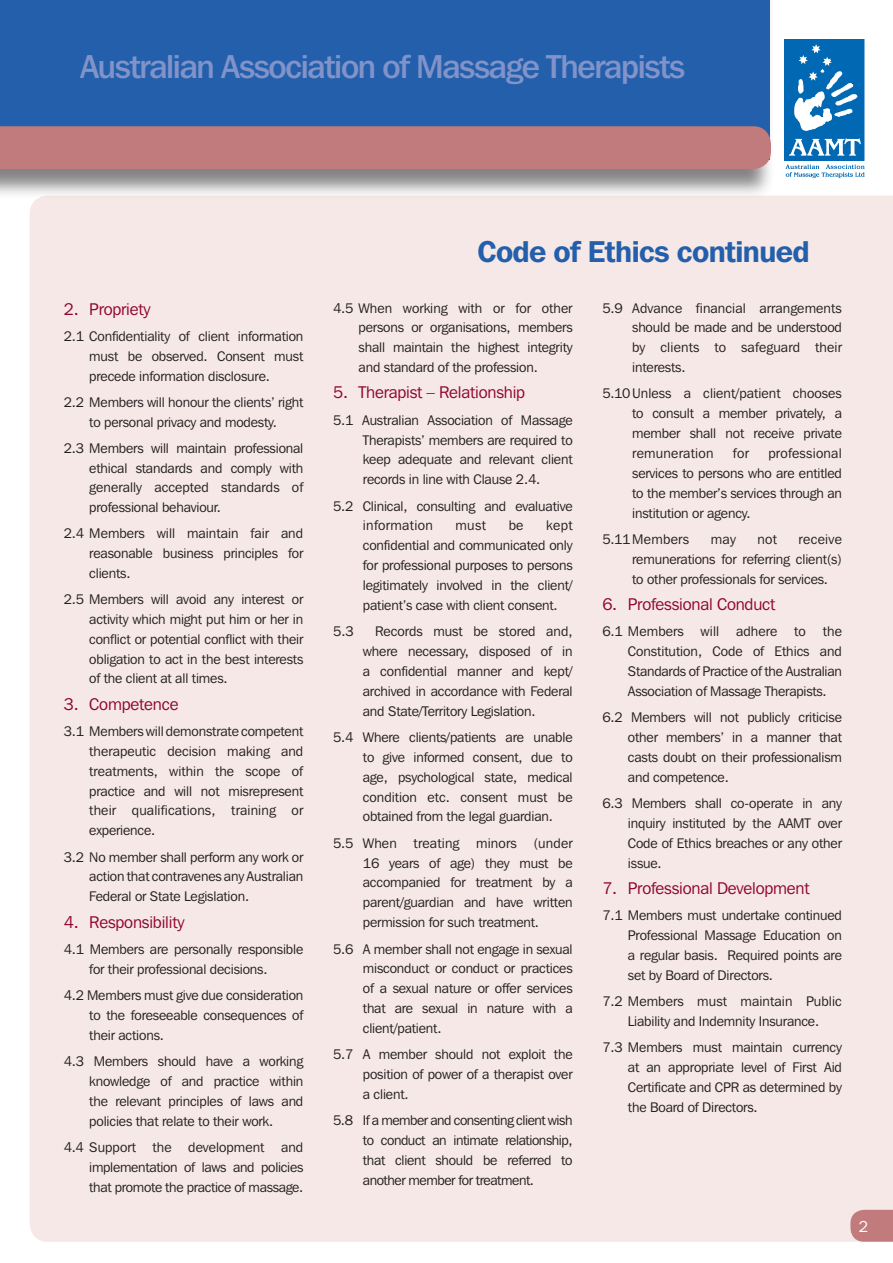
<style>
.page{position:relative;width:893px;height:1263px;background:#fff}
.page>*{position:absolute;margin:0;border:0;box-sizing:border-box;transform-origin:0 0}
.t1{font:500 33px "Franklin Gothic IT Cby BT";letter-spacing:-.04em;color:#8193c9}
.t2{font:600 30px "Franklin Gothic IT Cby BT";letter-spacing:-.02em;color:#235fab}
.t3{font:16.8px "Franklin Gothic IT Cby BT";letter-spacing:-.01em;color:#910331}
.t4{font:15.75px "Franklin Gothic IT Cby BT";color:#fff}
.t5{font:13.8px/19.8px "Franklin Gothic IT Cby BT";letter-spacing:-.01em;color:#231f20;text-align:justify}
.t6{font:13.8px "Franklin Gothic IT Cby BT";letter-spacing:.02em;color:#231f20}
</style>
<div class="page">
<div style="left:30px;top:196px;width:863px;height:1046px;background:#f5e8e6"></div>
<div style="left:785px;top:39px;width:79px;height:121px;background:#0168b3"></div>
<div style="left:784px;top:39px;width:80px;height:122px;border:1px solid #0168b3"></div>
<svg style="left:789px;top:138px;width:72px;height:18px"></svg>
<svg style="left:794px;top:44px;width:63px;height:87px"></svg>
<svg style="left:785px;top:164px;width:80px;height:14px"></svg>
<div style="left:0;top:0;width:774px;height:198px;background:#231f20;opacity:.55"></div>
<div style="left:0;top:0;width:769px;height:159px;background:#235fab"></div>
<div style="left:0;top:126px;width:771px;height:43px;background:#c27b7d"></div>
<svg style="left:850px;top:1210px;width:43px;height:32px"></svg>
<p class="t1" style="left:80px;top:45px;width:607px">Australian Association of Massage Therapists</p>
<p class="t3" style="left:64px;top:299px;width:88px">2. Propriety</p>
<p class="t5" style="left:89px;top:326px;width:216px;text-indent:-26px">2.1 Confidentiality of client information must be observed. Consent must precede information disclosure.</p>
<p class="t5" style="left:64px;top:392px;width:241px;text-align:center">2.2 Members will honour the clients’ right to personal privacy and modesty.</p>
<p class="t5" style="left:89px;top:438px;width:216px;text-indent:-26px">2.3 Members will maintain professional ethical standards and comply with generally accepted standards of professional behaviour.</p>
<p class="t5" style="left:89px;top:523px;width:215px;text-indent:-26px">2.4 Members will maintain fair and reasonable business principles for clients.</p>
<p class="t5" style="left:89px;top:589px;width:216px;text-indent:-26px">2.5 Members will avoid any interest or activity which might put him or her in conflict or potential conflict with their obligation to act in the best interests of the client at all times.</p>
<p class="t3" style="left:64px;top:693px;width:116px">3. Competence</p>
<p class="t5" style="left:89px;top:721px;width:216px;text-indent:-26px">3.1 Members will demonstrate competent therapeutic decision making and treatments, within the scope of practice and will not misrepresent their qualifications, training or experience.</p>
<p class="t5" style="left:89px;top:847px;width:216px;text-indent:-26px">3.2 No member shall perform any work or action that contravenes any Australian Federal or State Legislation.</p>
<p class="t3" style="left:64px;top:911px;width:122px">4. Responsibility</p>
<p class="t5" style="left:89px;top:939px;width:216px;text-indent:-26px">4.1 Members are personally responsible for their professional decisions.</p>
<p class="t5" style="left:89px;top:985px;width:216px;text-indent:-26px">4.2 Members must give due consideration to the foreseeable consequences of their actions.</p>
<p class="t5" style="left:89px;top:1051px;width:216px;text-indent:-26px">4.3 Members should have a working knowledge of and practice within the relevant principles of laws and policies that relate to their work.</p>
<p class="t5" style="left:89px;top:1137px;width:216px;text-indent:-26px">4.4 Support the development and implementation of laws and policies that promote the practice of massage.</p>
<p class="t2" style="left:477px;top:233px;width:334px">Code of Ethics continued</p>
<p class="t5" style="left:359px;top:298px;width:216px;text-indent:-26px">4.5 When working with or for other persons or organisations, members shall maintain the highest integrity and standard of the profession.</p>
<p class="t3" style="left:333px;top:382px;width:194px">5. Therapist – Relationship</p>
<p class="t5" style="left:363px;top:410px;width:211px;text-indent:-30px">5.1 Australian Association of Massage Therapists’ members are required to keep adequate and relevant client records in line with Clause 2.4.</p>
<p class="t5" style="left:363px;top:496px;width:211px;text-indent:-30px">5.2 Clinical, consulting and evaluative information</p>
<p class="t5" style="left:363px;top:515px;width:211px;text-indent:183px">kept confidential and communicated only for professional purposes to persons legitimately involved in the client/ patient’s case with client consent.</p>
<p class="t5" style="left:456px;top:515px;width:32px">must</p>
<p class="t5" style="left:509px;top:515px;width:16px">be</p>
<p class="t5" style="left:333px;top:621px;width:22px">5.3</p>
<p class="t5" style="left:363px;top:621px;width:211px;text-indent:12px">Records must be stored and, where necessary, disposed of in a confidential manner and kept/ archived in accordance with Federal and State/Territory Legislation.</p>
<p class="t5" style="left:363px;top:727px;width:211px;text-indent:-30px">5.4 Where clients/patients are unable to give informed consent, due to age, psychological state, medical condition etc. consent must be obtained from the legal guardian.</p>
<p class="t5" style="left:363px;top:833px;width:211px;text-indent:-30px">5.5 When treating minors (under 16 years of age) they must be accompanied for treatment by a parent/guardian and have written permission for such treatment.</p>
<p class="t5" style="left:363px;top:938px;width:211px;text-indent:-30px">5.6 A member shall not engage in sexual misconduct or conduct or practices of a sexual nature or offer services that are sexual in nature with a client/patient.</p>
<p class="t5" style="left:363px;top:1044px;width:211px;text-indent:-30px">5.7 A member should not exploit the position of power of a therapist over a client.</p>
<p class="t5" style="left:363px;top:1110px;width:211px;text-indent:-30px">5.8 If a member and consenting client wish to conduct an intimate relationship, that client should be referred to another member for treatment.</p>
<p class="t5" style="left:632px;top:298px;width:211px;text-indent:-30px">5.9 Advance financial arrangements should be made and be understood by clients to safeguard their interests.</p>
<p class="t5" style="left:632px;top:383px;width:211px;text-indent:-30px">5.10Unless a client/patient chooses to consult a member privately, a member shall not receive private remuneration</p>
<p class="t5" style="left:632px;top:443px;width:211px;text-indent:136px">professional services to persons who are entitled to the member’s services through an institution or agency.</p>
<p class="t6" style="left:602px;top:531px;width:88px">5.11Members</p>
<p class="t5" style="left:711px;top:529px;width:27px">may</p>
<p class="t5" style="left:757px;top:529px;width:21px">not</p>
<p class="t5" style="left:733px;top:443px;width:17px">for</p>
<p class="t5" style="left:632px;top:529px;width:211px;text-indent:166px">receive remunerations for referring client(s) to other professionals for services.</p>
<p class="t3" style="left:602px;top:594px;width:175px">6. Professional Conduct</p>
<p class="t5" style="left:628px;top:621px;width:216px;text-indent:-26px">6.1 Members will adhere to the Constitution, Code of Ethics and Standards of Practice of the Australian Association of Massage Therapists.</p>
<p class="t5" style="left:628px;top:707px;width:216px;text-indent:-26px">6.2 Members will not publicly criticise other members’ in a manner that casts doubt on their professionalism and competence.</p>
<p class="t5" style="left:628px;top:793px;width:216px;text-indent:-26px">6.3 Members shall co-operate in any inquiry instituted by the AAMT over Code of Ethics breaches or any other issue.</p>
<p class="t3" style="left:602px;top:878px;width:209px">7. Professional Development</p>
<p class="t5" style="left:628px;top:905px;width:216px;text-indent:-26px">7.1 Members must undertake continued Professional Massage Education on a regular basis. Required points are set by Board of Directors.</p>
<p class="t5" style="left:602px;top:991px;width:241px;text-align:center">7.2 Members must maintain Public<br>Liability and Indemnity Insurance.</p>
<p class="t5" style="left:628px;top:1037px;width:216px;text-indent:-26px">7.3 Members must maintain currency at an appropriate level of First Aid Certificate and CPR as determined by the Board of Directors.</p>
<p class="t4" style="left:859px;top:1216px;width:11px">2</p>
</div>
